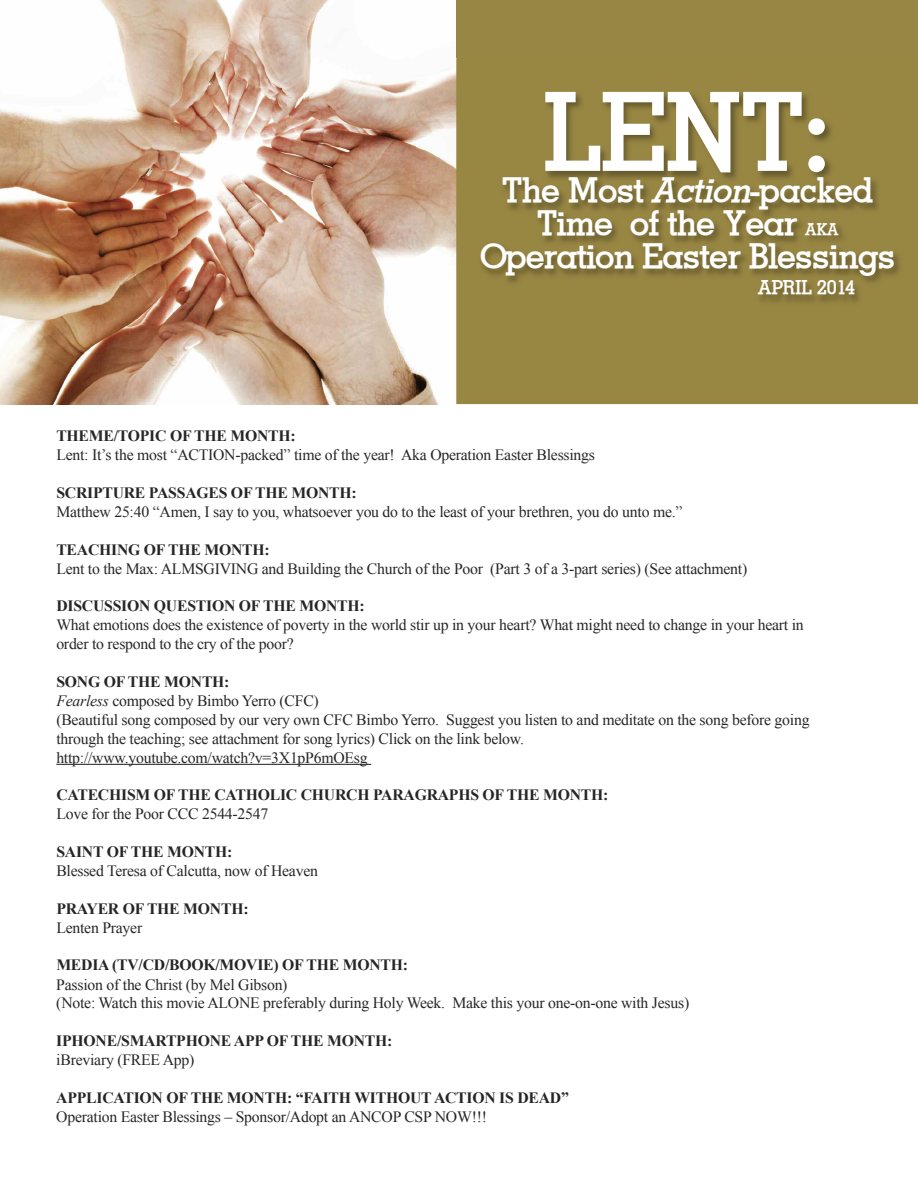
<style>
.page{position:relative;width:918px;height:1188px;background:#fff}
.page>*{position:absolute;margin:0;border:0;box-sizing:border-box;transform-origin:0 0}
.t1{font:700 108px "Geo";color:#fff}
.t2{font:700 34.5px/33px "Geo";letter-spacing:-.05em;color:#fff;text-align:center}
.t3{font:700 19.5px "Geo";letter-spacing:-.05em;color:#fff}
.t4{font:15.75px/18.9px "Times New Roman";letter-spacing:-.015em;color:#272627}
.t5{font:700 15.75px "Times New Roman";letter-spacing:-.015em;color:#272627}
.s1{font-style:italic}
.s2{font-size:16.5px}
.s3{font-weight:700}
</style>
<div class="page">
<img style="left:0;top:0;width:416px;height:404px">
<div style="left:456px;top:0;width:462px;height:404px;background:#978644"></div>
<img style="left:416px;top:58px;width:502px;height:347px">
<img style="left:752px;top:270px;width:166px;height:57px">
<hr style="left:56px;top:764px;width:315px;height:1px;background:#272627">
<h1 class="t1" style="left:544px;top:64px;width:291px">Lent:</h1>
<h2 class="t2" style="left:480px;top:173px;width:418px">the Most <span class="s1">Action</span>-packed time of the Year <span class="s2">AKA<br></span>Operation easter Blessings</h2>
<p class="t3" style="left:759px;top:275px;width:99px">APRIL 2014</p>
<p class="t5" style="left:56px;top:427px;width:241px">THEME/TOPIC OF THE MONTH:</p>
<p class="t4" style="left:56px;top:446px;width:540px">Lent: It’s the most “ACTION-packed” time of the year! Aka Operation Easter Blessings</p>
<p class="t5" style="left:56px;top:484px;width:302px">SCRIPTURE PASSAGES OF THE MONTH:</p>
<p class="t4" style="left:56px;top:502px;width:628px">Matthew 25:40 “Amen, I say to you, whatsoever you do to the least of your brethren, you do unto me.”</p>
<p class="t5" style="left:56px;top:541px;width:215px">TEACHING OF THE MONTH:</p>
<p class="t4" style="left:56px;top:559px;width:692px">Lent to the Max: ALMSGIVING and Building the Church of the Poor (Part 3 of a 3-part series) (See attachment)</p>
<p class="t5" style="left:56px;top:597px;width:310px">DISCUSSION QUESTION OF THE MONTH:</p>
<p class="t4" style="left:56px;top:616px;width:749px">What emotions does the existence of poverty in the world stir up in your heart? What might need to change in your heart in order to respond to the cry of the poor?</p>
<p class="t4" style="left:56px;top:672px;width:755px"><span class="s3">SONG OF THE MONTH:<br></span><span class="s1">Fearless</span> composed by Bimbo Yerro (CFC)<br>(Beautiful song composed by our very own CFC Bimbo Yerro. Suggest you listen to and meditate on the song before going through the teaching; see attachment for song lyrics) Click on the link below. http://www.youtube.com/watch?v=3X1pP6mOEsg</p>
<p class="t5" style="left:56px;top:786px;width:554px">CATECHISM OF THE CATHOLIC CHURCH PARAGRAPHS OF THE MONTH:</p>
<p class="t4" style="left:56px;top:805px;width:214px">Love for the Poor CCC 2544-2547</p>
<p class="t5" style="left:56px;top:843px;width:178px">SAINT OF THE MONTH:</p>
<p class="t4" style="left:56px;top:861px;width:263px">Blessed Teresa of Calcutta, now of Heaven</p>
<p class="t5" style="left:56px;top:900px;width:194px">PRAYER OF THE MONTH:</p>
<p class="t4" style="left:56px;top:918px;width:87px">Lenten Prayer</p>
<p class="t5" style="left:56px;top:956px;width:353px">MEDIA (TV/CD/BOOK/MOVIE) OF THE MONTH:</p>
<p class="t4" style="left:56px;top:975px;width:634px">Passion of the Christ (by Mel Gibson)<br>(Note: Watch this movie ALONE preferably during Holy Week. Make this your one-on-one with Jesus)</p>
<p class="t5" style="left:56px;top:1032px;width:338px">IPHONE/SMARTPHONE APP OF THE MONTH:</p>
<p class="t4" style="left:56px;top:1050px;width:140px">iBreviary (FREE App)</p>
<p class="t5" style="left:56px;top:1089px;width:514px">APPLICATION OF THE MONTH: “FAITH WITHOUT ACTION IS DEAD”</p>
<p class="t4" style="left:56px;top:1107px;width:432px">Operation Easter Blessings – Sponsor/Adopt an ANCOP CSP NOW!!!</p>
</div>
